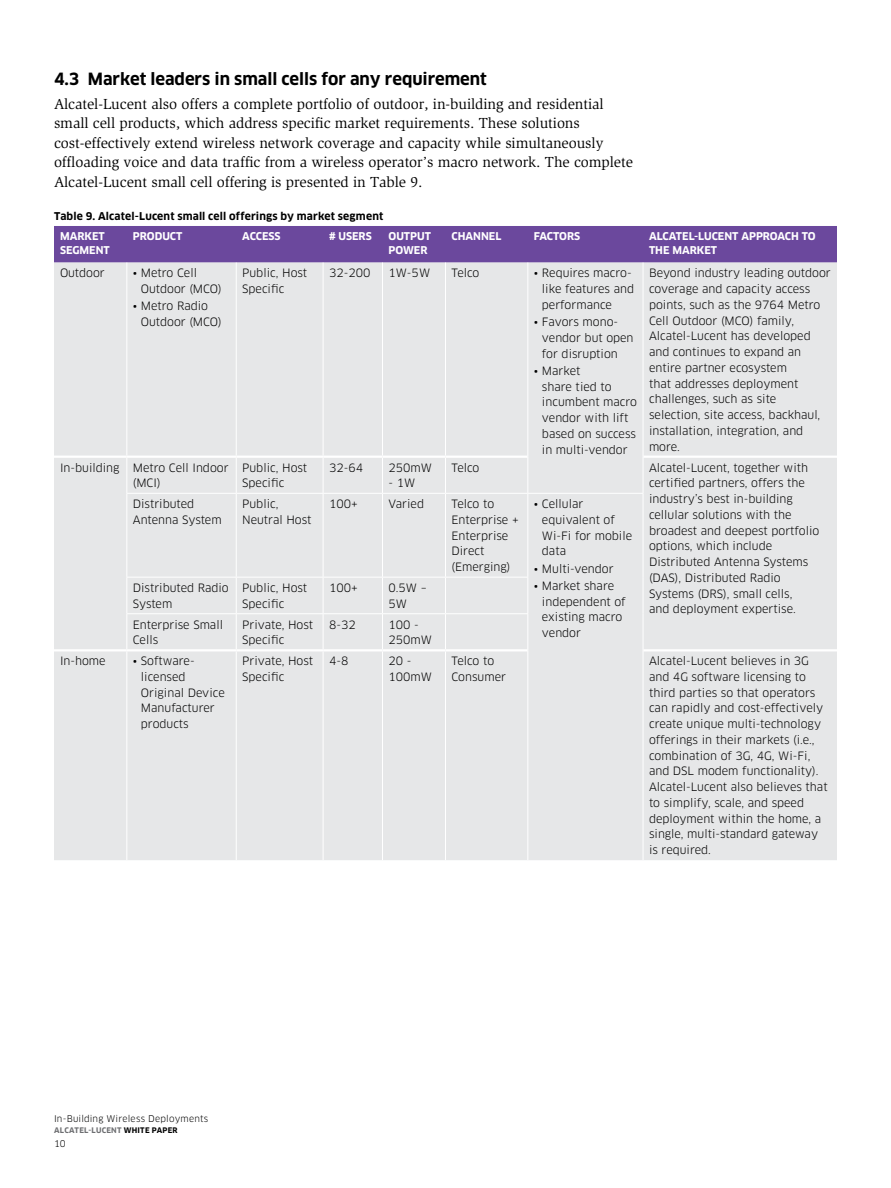
<style>
.page{position:relative;width:891px;height:1188px;background:#fff}
.page>*{position:absolute;margin:0;border:0;box-sizing:border-box;transform-origin:0 0}
.t1{font:700 16.5px "Clan OT";letter-spacing:-.005em;color:#000}
.t2{font:15px/19.5px "Slimbach Std";letter-spacing:-.005em;color:#000}
.t3{font:11.25px/15.8px "Clan OT";color:#000}
.t4{font:700 10.5px/13.5px "Clan OT";color:#fff}
.t5{font:700 10.5px "Clan OT";letter-spacing:.015em;color:#000}
.t6{font:9px "Clan OT";letter-spacing:.02em;color:#000}
.t7{font:700 7.5px "Clan OT";letter-spacing:.035em;color:#6d6e71}
.s1{color:#000}
</style>
<div class="page">
<div style="left:54px;top:226px;width:783px;height:37px;background:#6b489d"></div>
<div style="left:54px;top:263px;width:783px;height:597px;background:#e6e7e8"></div>
<hr style="left:126px;top:263px;width:1px;height:193px;background:#fff">
<hr style="left:236px;top:263px;width:1px;height:193px;background:#fff">
<hr style="left:323px;top:263px;width:1px;height:193px;background:#fff">
<hr style="left:382px;top:263px;width:1px;height:193px;background:#fff">
<hr style="left:445px;top:263px;width:1px;height:193px;background:#fff">
<hr style="left:527px;top:263px;width:1px;height:194px;background:#fff">
<hr style="left:643px;top:263px;width:1px;height:194px;background:#fff">
<hr style="left:236px;top:494px;width:1px;height:83px;background:#fff">
<hr style="left:323px;top:494px;width:1px;height:83px;background:#fff">
<hr style="left:382px;top:494px;width:1px;height:83px;background:#fff">
<hr style="left:445px;top:494px;width:1px;height:83px;background:#fff">
<hr style="left:528px;top:493px;width:115px;height:1px;background:#fff">
<hr style="left:527px;top:494px;width:1px;height:83px;background:#fff">
<hr style="left:126px;top:577px;width:110px;height:1px;background:#fff">
<hr style="left:236px;top:577px;width:87px;height:1px;background:#fff">
<hr style="left:236px;top:578px;width:1px;height:35px;background:#fff">
<hr style="left:323px;top:577px;width:59px;height:1px;background:#fff">
<hr style="left:323px;top:578px;width:1px;height:35px;background:#fff">
<hr style="left:382px;top:577px;width:64px;height:1px;background:#fff">
<hr style="left:382px;top:578px;width:1px;height:35px;background:#fff">
<hr style="left:446px;top:577px;width:82px;height:1px;background:#fff">
<hr style="left:445px;top:578px;width:1px;height:35px;background:#fff">
<hr style="left:527px;top:578px;width:1px;height:35px;background:#fff">
<hr style="left:126px;top:613px;width:110px;height:1px;background:#fff">
<hr style="left:236px;top:613px;width:87px;height:1px;background:#fff">
<hr style="left:236px;top:614px;width:1px;height:35px;background:#fff">
<hr style="left:323px;top:613px;width:59px;height:1px;background:#fff">
<hr style="left:323px;top:614px;width:1px;height:35px;background:#fff">
<hr style="left:382px;top:613px;width:64px;height:1px;background:#fff">
<hr style="left:382px;top:614px;width:1px;height:35px;background:#fff">
<hr style="left:446px;top:613px;width:82px;height:1px;background:#fff">
<hr style="left:445px;top:614px;width:1px;height:35px;background:#fff">
<hr style="left:527px;top:614px;width:1px;height:36px;background:#fff">
<hr style="left:54px;top:456px;width:73px;height:2px;background:#fff">
<hr style="left:127px;top:456px;width:109px;height:2px;background:#fff">
<hr style="left:236px;top:456px;width:87px;height:2px;background:#fff">
<hr style="left:323px;top:456px;width:59px;height:2px;background:#fff">
<hr style="left:382px;top:456px;width:64px;height:2px;background:#fff">
<hr style="left:446px;top:456px;width:81px;height:2px;background:#fff">
<hr style="left:126px;top:458px;width:1px;height:35px;background:#fff">
<hr style="left:236px;top:458px;width:1px;height:35px;background:#fff">
<hr style="left:323px;top:458px;width:1px;height:35px;background:#fff">
<hr style="left:382px;top:458px;width:1px;height:35px;background:#fff">
<hr style="left:445px;top:458px;width:1px;height:35px;background:#fff">
<hr style="left:527px;top:457px;width:1px;height:36px;background:#fff">
<hr style="left:126px;top:493px;width:110px;height:1px;background:#fff">
<hr style="left:126px;top:494px;width:1px;height:83px;background:#fff">
<hr style="left:236px;top:493px;width:87px;height:1px;background:#fff">
<hr style="left:323px;top:493px;width:59px;height:1px;background:#fff">
<hr style="left:382px;top:493px;width:64px;height:1px;background:#fff">
<hr style="left:446px;top:493px;width:82px;height:1px;background:#fff">
<hr style="left:126px;top:578px;width:1px;height:35px;background:#fff">
<hr style="left:126px;top:614px;width:1px;height:35px;background:#fff">
<hr style="left:54px;top:649px;width:73px;height:2px;background:#fff">
<hr style="left:127px;top:649px;width:109px;height:2px;background:#fff">
<hr style="left:236px;top:649px;width:87px;height:2px;background:#fff">
<hr style="left:323px;top:649px;width:59px;height:2px;background:#fff">
<hr style="left:382px;top:649px;width:64px;height:2px;background:#fff">
<hr style="left:446px;top:649px;width:81px;height:2px;background:#fff">
<hr style="left:126px;top:651px;width:1px;height:209px;background:#fff">
<hr style="left:236px;top:651px;width:1px;height:209px;background:#fff">
<hr style="left:323px;top:651px;width:1px;height:209px;background:#fff">
<hr style="left:382px;top:651px;width:1px;height:209px;background:#fff">
<hr style="left:445px;top:651px;width:1px;height:209px;background:#fff">
<hr style="left:527px;top:650px;width:1px;height:210px;background:#fff">
<hr style="left:643px;top:456px;width:194px;height:2px;background:#fff">
<hr style="left:643px;top:457px;width:1px;height:36px;background:#fff">
<hr style="left:643px;top:494px;width:1px;height:83px;background:#fff">
<hr style="left:643px;top:577px;width:1px;height:37px;background:#fff">
<hr style="left:643px;top:614px;width:1px;height:36px;background:#fff">
<hr style="left:643px;top:649px;width:194px;height:2px;background:#fff">
<hr style="left:643px;top:650px;width:1px;height:210px;background:#fff">
<h1 class="t1" style="left:54px;top:69px;width:434px">4.3 Market leaders in small cells for any requirement</h1>
<p class="t2" style="left:54px;top:94px;width:580px">Alcatel-Lucent also offers a complete portfolio of outdoor, in-building and residential small cell products, which address specific market requirements. These solutions cost-effectively extend wireless network coverage and capacity while simultaneously offloading voice and data traffic from a wireless operator’s macro network. The complete Alcatel-Lucent small cell offering is presented in Table 9.</p>
<p class="t5" style="left:54px;top:210px;width:331px">Table 9. Alcatel-Lucent small cell offerings by market segment</p>
<p class="t4" style="left:60px;top:230px;width:51px">MARKET<br>SEGMENT</p>
<p class="t4" style="left:133px;top:230px;width:51px">PRODUCT</p>
<p class="t4" style="left:242px;top:230px;width:40px">ACCESS</p>
<p class="t4" style="left:329px;top:230px;width:44px"># USERS</p>
<p class="t4" style="left:388px;top:230px;width:44px">OUTPUT<br>POWER</p>
<p class="t4" style="left:451px;top:230px;width:51px">CHANNEL</p>
<p class="t4" style="left:534px;top:230px;width:48px">FACTORS</p>
<p class="t4" style="left:649px;top:230px;width:168px">ALCATEL-LUCENT APPROACH TO<br>THE MARKET</p>
<p class="t3" style="left:60px;top:265px;width:46px">Outdoor</p>
<p class="t3" style="left:141px;top:265px;width:82px;text-indent:-8px">• Metro Cell<br>Outdoor (MCO)</p>
<p class="t3" style="left:141px;top:298px;width:82px;text-indent:-8px">• Metro Radio<br>Outdoor (MCO)</p>
<p class="t3" style="left:242px;top:265px;width:67px">Public, Host<br>Specific</p>
<p class="t3" style="left:329px;top:265px;width:43px">32-200</p>
<p class="t3" style="left:388px;top:265px;width:43px">1W-5W</p>
<p class="t3" style="left:452px;top:265px;width:29px">Telco</p>
<p class="t3" style="left:542px;top:265px;width:94px;text-indent:-8px">• Requires macro&shy;like features and performance</p>
<p class="t3" style="left:542px;top:314px;width:93px;text-indent:-8px">• Favors mono&shy;vendor but open for disruption</p>
<p class="t3" style="left:542px;top:363px;width:97px;text-indent:-8px">• Market<br>share tied to incumbent macro vendor with lift based on success in multi-vendor</p>
<p class="t3" style="left:649px;top:265px;width:183px">Beyond industry leading outdoor coverage and capacity access points, such as the 9764 Metro<br>Cell Outdoor (MCO) family,<br>Alcatel-Lucent has developed and continues to expand an entire partner ecosystem<br>that addresses deployment challenges, such as site<br>selection, site access, backhaul, installation, integration, and more.</p>
<p class="t3" style="left:60px;top:460px;width:170px;text-align:center">In-building Metro Cell Indoor (MCI)</p>
<p class="t3" style="left:242px;top:460px;width:67px">Public, Host<br>Specific</p>
<p class="t3" style="left:329px;top:460px;width:36px">32-64</p>
<p class="t3" style="left:388px;top:460px;width:45px">250mW</p>
<p class="t3" style="left:452px;top:460px;width:29px">Telco</p>
<p class="t3" style="left:649px;top:460px;width:172px">Alcatel-Lucent, together with certified partners, offers the industry’s best in-building cellular solutions with the broadest and deepest portfolio options, which include<br>Distributed Antenna Systems (DAS), Distributed Radio<br>Systems (DRS), small cells,<br>and deployment expertise.</p>
<p class="t3" style="left:388px;top:475px;width:28px">- 1W</p>
<p class="t3" style="left:133px;top:496px;width:90px">Distributed<br>Antenna System</p>
<p class="t3" style="left:242px;top:496px;width:71px">Public,<br>Neutral Host</p>
<p class="t3" style="left:329px;top:496px;width:30px">100+</p>
<p class="t3" style="left:388px;top:496px;width:37px">Varied</p>
<p class="t3" style="left:452px;top:496px;width:69px">Telco to<br>Enterprise +<br>Enterprise<br>Direct (Emerging)</p>
<p class="t3" style="left:542px;top:496px;width:92px;text-indent:-8px">• Cellular equivalent of<br>Wi-Fi for mobile data</p>
<p class="t3" style="left:534px;top:561px;width:81px">• Multi-vendor</p>
<p class="t3" style="left:542px;top:578px;width:85px;text-indent:-8px">• Market share independent of existing macro vendor</p>
<p class="t3" style="left:133px;top:580px;width:97px">Distributed Radio<br>System</p>
<p class="t3" style="left:242px;top:580px;width:67px">Public, Host<br>Specific</p>
<p class="t3" style="left:329px;top:580px;width:30px">100+</p>
<p class="t3" style="left:388px;top:580px;width:40px">0.5W –<br>5W</p>
<p class="t3" style="left:133px;top:617px;width:92px">Enterprise Small<br>Cells</p>
<p class="t3" style="left:242px;top:617px;width:72px">Private, Host<br>Specific</p>
<p class="t3" style="left:329px;top:617px;width:28px">8-32</p>
<p class="t3" style="left:388px;top:617px;width:45px">100 -<br>250mW</p>
<p class="t3" style="left:60px;top:653px;width:47px">In-home</p>
<p class="t3" style="left:141px;top:653px;width:85px;text-indent:-8px">• Software&shy;licensed<br>Original Device<br>Manufacturer products</p>
<p class="t3" style="left:242px;top:653px;width:72px">Private, Host<br>Specific</p>
<p class="t3" style="left:329px;top:653px;width:21px">4-8</p>
<p class="t3" style="left:388px;top:653px;width:45px">20 -<br>100mW</p>
<p class="t3" style="left:452px;top:653px;width:56px">Telco to<br>Consumer</p>
<p class="t3" style="left:649px;top:653px;width:180px">Alcatel-Lucent believes in 3G and 4G software licensing to third parties so that operators can rapidly and cost-effectively create unique multi-technology offerings in their markets (i.e., combination of 3G, 4G, Wi-Fi, and DSL modem functionality).<br>Alcatel-Lucent also believes that to simplify, scale, and speed deployment within the home, a single, multi-standard gateway is required.</p>
<p class="t6" style="left:54px;top:1113px;width:156px">In-Building Wireless Deployments</p>
<p class="t7" style="left:54px;top:1126px;width:125px">ALCATEL-LUCENT <span class="s1">WHITE PAPER</span></p>
<p class="t6" style="left:54px;top:1139px;width:13px">10</p>
</div>
